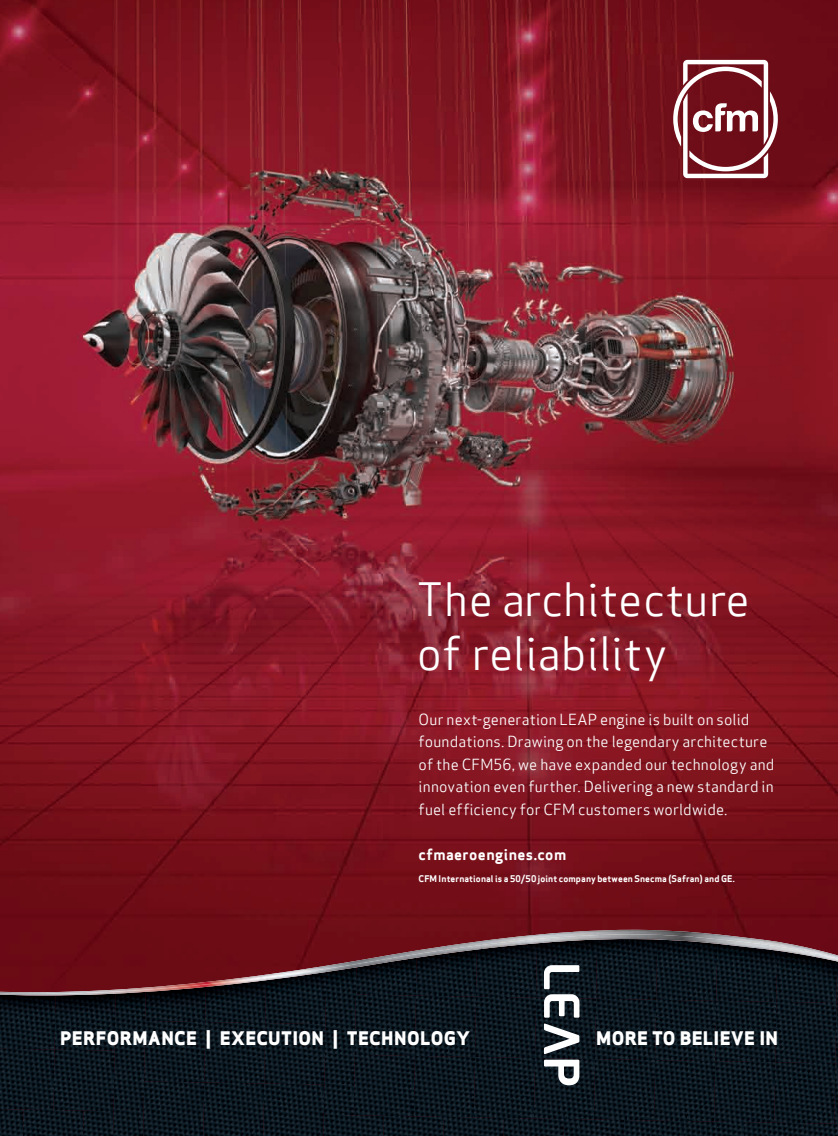
<style>
.page{position:relative;width:838px;height:1136px;background:#fff}
.page>*{position:absolute;margin:0;border:0;box-sizing:border-box;transform-origin:0 0}
.t1{font:45px/54px "Apex Sans Book T";letter-spacing:.005em;color:#fff}
.t2{font:18.3px "Apex Sans Extra Bold T";letter-spacing:.02em;color:#fff}
.t3{font:15px/22.5px "Apex Sans Book T";letter-spacing:.01em;color:#fff}
.t4{font:15px "Apex Sans Bold T";letter-spacing:.03em;color:#fff}
.t5{font:9px "Apex Sans Bold T";letter-spacing:.015em;color:#fff}
</style>
<div class="page">
<img style="left:0;top:0;width:838px;height:929px">
<svg style="left:673px;top:60px;width:105px;height:118px"></svg>
<img style="left:356px;top:996px;width:59px;height:118px">
<img style="left:415px;top:996px;width:60px;height:59px">
<img style="left:475px;top:996px;width:61px;height:59px">
<img style="left:536px;top:996px;width:179px;height:2px">
<img style="left:715px;top:996px;width:60px;height:64px">
<img style="left:775px;top:996px;width:59px;height:64px">
<img style="left:834px;top:996px;width:4px;height:126px">
<img style="left:146px;top:996px;width:59px;height:85px">
<img style="left:205px;top:996px;width:60px;height:25px">
<img style="left:265px;top:996px;width:59px;height:25px">
<img style="left:324px;top:996px;width:32px;height:118px">
<img style="left:0;top:996px;width:53px;height:112px">
<img style="left:53px;top:996px;width:60px;height:114px">
<img style="left:113px;top:996px;width:33px;height:139px">
<img style="left:534px;top:997px;width:62px;height:121px">
<img style="left:595px;top:998px;width:121px;height:62px">
<img style="left:204px;top:1021px;width:121px;height:63px">
<img style="left:414px;top:1055px;width:121px;height:61px">
<img style="left:594px;top:1058px;width:121px;height:62px">
<img style="left:714px;top:1060px;width:121px;height:62px">
<img style="left:143px;top:1081px;width:121px;height:54px">
<img style="left:263px;top:1083px;width:61px;height:52px">
<img style="left:0;top:1108px;width:84px;height:27px">
<img style="left:83px;top:1110px;width:31px;height:25px">
<img style="left:323px;top:1114px;width:121px;height:21px">
<img style="left:443px;top:1116px;width:121px;height:19px">
<img style="left:563px;top:1118px;width:121px;height:17px">
<img style="left:683px;top:1120px;width:121px;height:15px">
<img style="left:804px;top:1122px;width:34px;height:13px">
<svg style="left:0;top:929px;width:838px;height:67px;background:#11151d"></svg>
<svg style="left:12px;top:929px;width:633px;height:63px;background:#490e17"></svg>
<img style="left:387px;top:958px;width:60px;height:4px">
<img style="left:446px;top:958px;width:389px;height:3px">
<img style="left:266px;top:968px;width:60px;height:12px">
<img style="left:0;top:994px;width:266px;height:1px">
<img style="left:386px;top:945px;width:60px;height:13px">
<img style="left:446px;top:929px;width:392px;height:29px">
<img style="left:274px;top:955px;width:113px;height:18px">
<svg style="left:835px;top:957px;width:3px;height:5px"></svg>
<img style="left:0;top:973px;width:295px;height:21px">
<svg style="left:544px;top:965px;width:35px;height:120px"></svg>
<h1 class="t1" style="left:417px;top:572px;width:334px">The architecture of reliability</h1>
<p class="t3" style="left:418px;top:708px;width:357px">Our next-generation LEAP engine is built on solid foundations. Drawing on the legendary architecture of the CFM56, we have expanded our technology and innovation even further. Delivering a new standard in fuel efficiency for CFM customers worldwide.</p>
<p class="t4" style="left:418px;top:844px;width:149px">cfmaeroengines.com</p>
<p class="t5" style="left:418px;top:873px;width:318px">CFM International is a 50/50 joint company between Snecma (Safran) and GE.</p>
<p class="t2" style="left:60px;top:1026px;width:411px">PERFORMANCE | EXECUTION | TECHNOLOGY</p>
<p class="t2" style="left:596px;top:1026px;width:183px">MORE TO BELIEVE IN</p>
</div>
